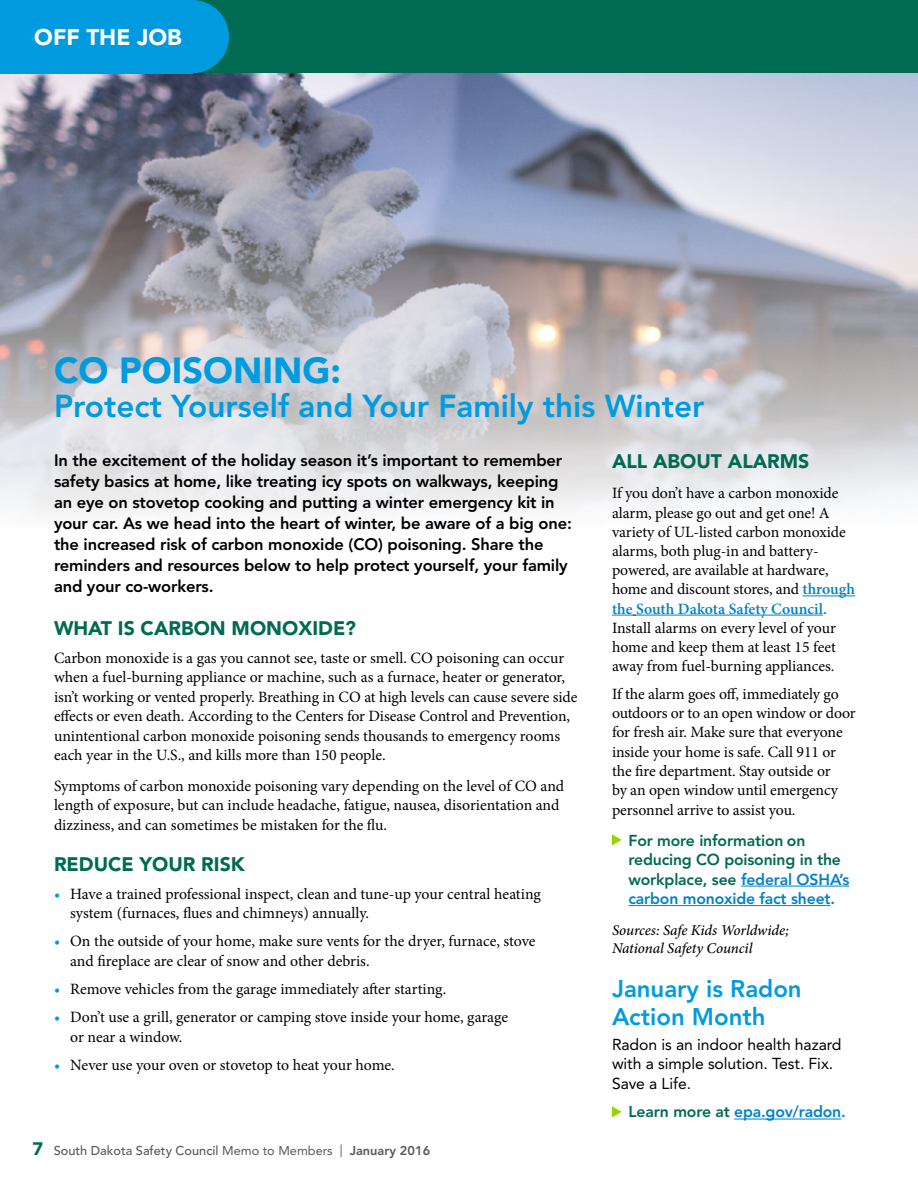
<style>
.page{position:relative;width:918px;height:1188px;background:#fff}
.page>*{position:absolute;margin:0;border:0;box-sizing:border-box;transform-origin:0 0}
.t1{font:900 36px "Avenir LT Std";color:#009bde}
.t2{font:800 31.5px "Avenir LT Std";color:#009bde}
.t3{font:800 24px/27.8px "Avenir LT Std";color:#009bde}
.t4{font:900 22.5px "Avenir LT Std";color:#fff}
.t5{font:900 19.5px "Avenir LT Std";color:#006a53}
.t6{font:800 16.5px/21px "Avenir LT Std";letter-spacing:-.01em;color:#000}
.t7{font:15.75px/19.5px "Minion Pro";letter-spacing:-.005em;color:#000}
.t8{font:800 15.75px/19.5px "Avenir LT Std";letter-spacing:-.01em;color:#006a53}
.t9{font:15.75px/20px "Avenir LT Std";letter-spacing:-.005em;color:#000}
.t10{font:800 15.75px "Avenir LT Std";letter-spacing:-.01em;color:#0082ca}
.t11{font:italic 500 15px/18px "Minion Pro";letter-spacing:-.005em;color:#000}
.t12{font:500 12.75px "Avenir LT Std";color:#58595b}
.s1{color:#009bde}
.s2{font-weight:600;color:#0082ca}
.s3{color:#0082ca}
.s4{color:#006a53}
.s5{font-weight:900;font-size:18px;color:#006a53}
.s6{font-weight:400}
.s7{font-weight:800}
</style>
<div class="page">
<img style="left:0;top:73px;width:918px;height:440px">
<hr style="left:803px;top:596px;width:52px;height:1px;background:#0082ca">
<svg style="left:612px;top:615px;width:24px;height:1px"></svg>
<hr style="left:636px;top:615px;width:187px;height:1px;background:#0082ca">
<hr style="left:741px;top:886px;width:108px;height:1px;background:#0082ca">
<hr style="left:628px;top:905px;width:203px;height:1px;background:#0082ca">
<hr style="left:734px;top:1119px;width:107px;height:1px;background:#0082ca">
<svg style="left:612px;top:834px;width:10px;height:12px"></svg>
<svg style="left:612px;top:1106px;width:10px;height:11px"></svg>
<div style="left:0;top:0;width:918px;height:73px;background:#006a53"></div>
<div style="left:0;top:0;width:193px;height:73px;background:#009bde"></div>
<div style="left:156px;top:0;width:73px;height:73px;background:#009bde;border-radius:50%"></div>
<h3 class="t4" style="left:34px;top:24px;width:149px">OFF THE JOB</h3>
<h1 class="t1" style="left:54px;top:349px;width:289px">CO POISONING:</h1>
<h2 class="t2" style="left:54px;top:388px;width:652px">Protect Yourself and Your Family this Winter</h2>
<p class="t6" style="left:54px;top:450px;width:519px">In the excitement of the holiday season it’s important to remember safety basics at home, like treating icy spots on walkways, keeping an eye on stovetop cooking and putting a winter emergency kit in your car. As we head into the heart of winter, be aware of a big one: the increased risk of carbon monoxide (CO) poisoning. Share the reminders and resources below to help protect yourself, your family and your co-workers.</p>
<p class="t5" style="left:54px;top:616px;width:304px">WHAT IS CARBON MONOXIDE?</p>
<p class="t7" style="left:54px;top:648px;width:525px">Carbon monoxide is a gas you cannot see, taste or smell. CO poisoning can occur when a fuel-burning appliance or machine, such as a furnace, heater or generator, isn’t working or vented properly. Breathing in CO at high levels can cause severe side effects or even death. According to the Centers for Disease Control and Prevention, unintentional carbon monoxide poisoning sends thousands to emergency rooms each year in the U.S., and kills more than 150 people.</p>
<p class="t7" style="left:54px;top:776px;width:512px">Symptoms of carbon monoxide poisoning vary depending on the level of CO and length of exposure, but can include headache, fatigue, nausea, disorientation and dizziness, and can sometimes be mistaken for the flu.</p>
<p class="t5" style="left:54px;top:852px;width:192px">REDUCE YOUR RISK</p>
<p class="t7" style="left:70px;top:884px;width:472px;text-indent:-16px"><span class="s1">•</span> Have a trained professional inspect, clean and tune-up your central heating system (furnaces, flues and chimneys) annually.</p>
<p class="t7" style="left:70px;top:932px;width:467px;text-indent:-16px"><span class="s1">•</span> On the outside of your home, make sure vents for the dryer, furnace, stove and fireplace are clear of snow and other debris.</p>
<p class="t7" style="left:54px;top:979px;width:394px"><span class="s1">•</span> Remove vehicles from the garage immediately after starting.</p>
<p class="t7" style="left:70px;top:1008px;width:439px;text-indent:-16px"><span class="s1">•</span> Don’t use a grill, generator or camping stove inside your home, garage or near a window.</p>
<p class="t7" style="left:54px;top:1055px;width:342px"><span class="s1">•</span> Never use your oven or stovetop to heat your home.</p>
<p class="t5" style="left:612px;top:450px;width:199px">ALL ABOUT ALARMS</p>
<p class="t7" style="left:612px;top:484px;width:245px">If you don’t have a carbon monoxide alarm, please go out and get one! A variety of UL-listed carbon monoxide alarms, both plug-in and battery&shy;powered, are available at hardware, home and discount stores, and <span class="s2">through the South Dakota Safety Council.</span></p>
<p class="t7" style="left:612px;top:618px;width:226px;text-align:justify">Install alarms on every level of your home and keep them at least 15 feet away from fuel-burning appliances.</p>
<p class="t7" style="left:612px;top:684px;width:245px">If the alarm goes off, immediately go outdoors or to an open window or door for fresh air. Make sure that everyone inside your home is safe. Call 911 or the fire department. Stay outside or<br>by an open window until emergency personnel arrive to assist you.</p>
<p class="t8" style="left:628px;top:830px;width:222px">For more information on reducing CO poisoning in the workplace, see <span class="s3">federal OSHA’s carbon monoxide fact sheet.</span></p>
<p class="t11" style="left:612px;top:921px;width:178px">Sources: Safe Kids Worldwide;<br>National Safety Council</p>
<h3 class="t3" style="left:612px;top:975px;width:191px">January is Radon<br>Action Month</h3>
<p class="t9" style="left:612px;top:1034px;width:231px">Radon is an indoor health hazard with a simple solution. Test. Fix.<br>Save a Life.</p>
<p class="t10" style="left:628px;top:1103px;width:219px"><span class="s4">Learn more at</span> epa.gov/radon.</p>
<p class="t12" style="left:32px;top:1143px;width:399px"><span class="s5">7</span> South Dakota Safety Council <span class="s6">Memo to Members |</span> <span class="s7">January 2016</span></p>
</div>
